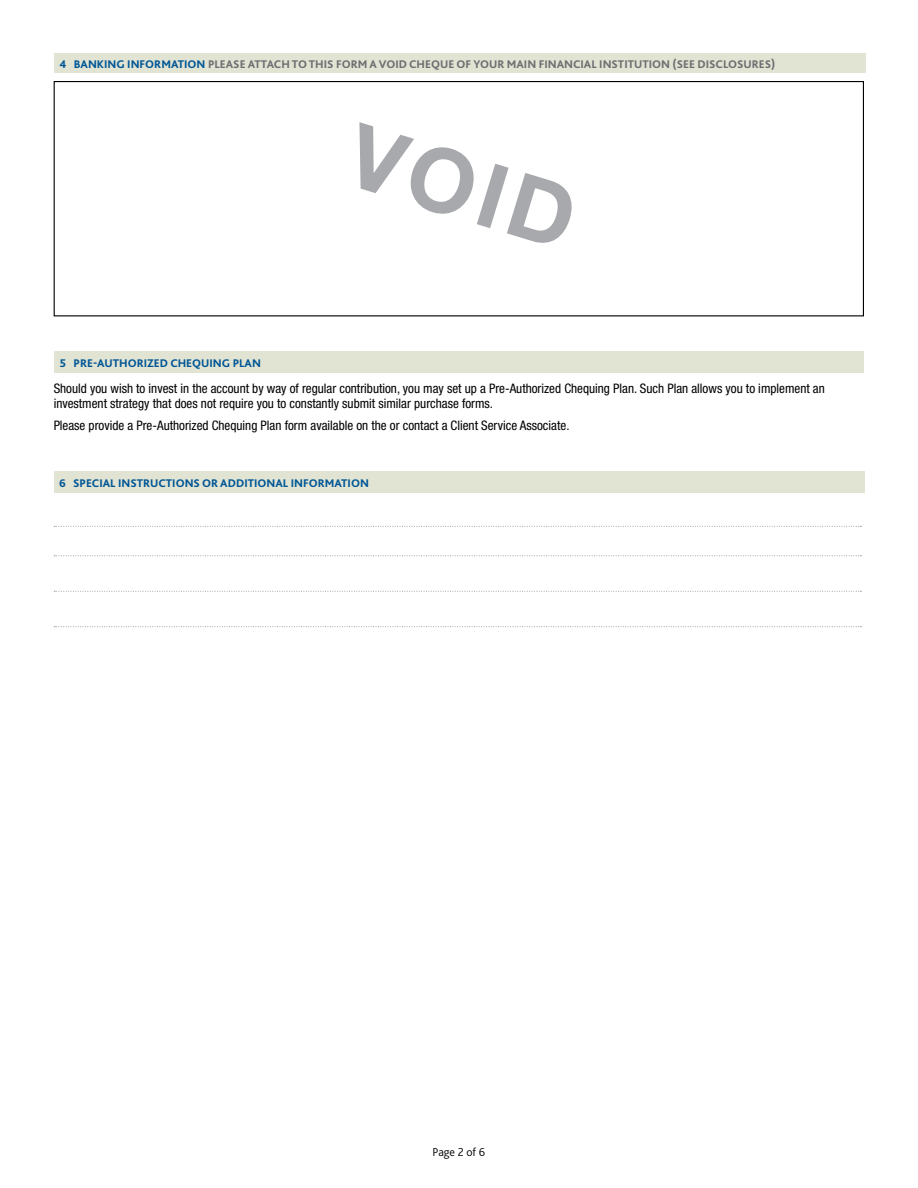
<style>
.page{position:relative;width:918px;height:1188px;background:#fff}
.page>*{position:absolute;margin:0;border:0;box-sizing:border-box;transform-origin:0 0}
.t1{font:700 88.5px "Helvetica Neue LT Std";color:#a7a9ac}
.t2{font:condensed 13.2px/15.3px "Helvetica Neue LT Std";color:#000}
.t3{font:300 12px "Bliss 2";color:#000}
.t4{font:800 11.7px "Bliss 2";color:#6d6e71}
.t5{font:800 11.7px "Bliss 2";color:#005695}
.s1{color:#005695}
</style>
<div class="page">
<div style="left:54px;top:53px;width:811px;height:19px;background:#e2e4d3"></div>
<div style="left:54px;top:81px;width:810px;height:235px;border:1px solid #000"></div>
<div style="left:55px;top:351px;width:809px;height:22px;background:#e2e4d3"></div>
<div style="left:54px;top:471px;width:811px;height:21px;background:#e2e4d3"></div>
<svg style="left:54px;top:526px;width:807px;height:1px"></svg>
<svg style="left:54px;top:555px;width:807px;height:1px"></svg>
<svg style="left:54px;top:591px;width:807px;height:1px"></svg>
<svg style="left:54px;top:626px;width:807px;height:1px"></svg>
<p class="t4" style="left:59px;top:57px;width:717px"><span class="s1">4 BANKING INFORMATION</span> PLEASE ATTACH TO THIS FORM A VOID CHEQUE OF YOUR MAIN FINANCIAL INSTITUTION (SEE DISCLOSURES)</p>
<h1 class="t1" style="left:367px;top:100px;width:234px;rotate:17deg">VOID</h1>
<p class="t5" style="left:60px;top:356px;width:202px">5 PRE-AUTHORIZED CHEQUING PLAN</p>
<p class="t2" style="left:54px;top:380px;width:773px">Should you wish to invest in the account by way of regular contribution, you may set up a Pre-Authorized Chequing Plan. Such Plan allows you to implement an investment strategy that does not require you to constantly submit similar purchase forms.</p>
<p class="t2" style="left:54px;top:418px;width:517px">Please provide a Pre-Authorized Chequing Plan form available on the or contact a Client Service Associate.</p>
<p class="t5" style="left:59px;top:476px;width:311px">6 SPECIAL INSTRUCTIONS OR ADDITIONAL INFORMATION</p>
<p class="t3" style="left:433px;top:1145px;width:54px">Page 2 of 6</p>
</div>
